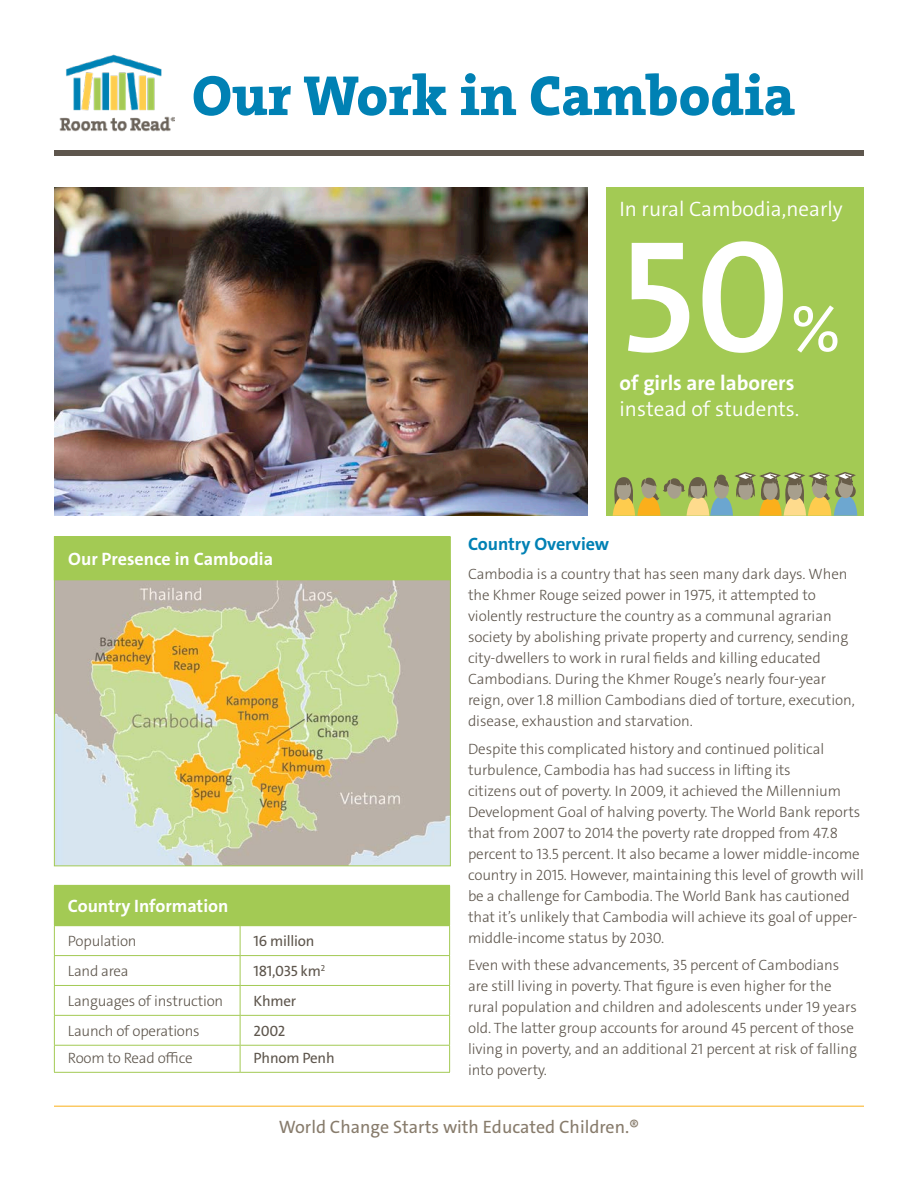
<style>
.page{position:relative;width:918px;height:1188px;background:#fff}
.page>*{position:absolute;margin:0;border:0;box-sizing:border-box;transform-origin:0 0}
.t1{font:600 160.5px "The Sans C4 s";color:#fff}
.t2{font:66px "The Sans C4 s";color:#fff}
.t3{font:57px "The Serif HP8 Ex Bld";color:#0081b4}
.t4{font:700 21px/25.5px "The Sans C4 s";color:#fff}
.t5{font:300 21px "The Sans C4 s";color:#fff}
.t6{font:700 18px "The Sans C4 s";color:#fff}
.t7{font:18px "The Sans C4 s";color:#877b6b}
.t8{font:700 18px "The Sans C4 s";color:#0081b4}
.body{font:300 15px/21px "The Sans C4 s";letter-spacing:-.005em;color:#5e564d}
.stat{font:300 15px "The Sans C4 s";letter-spacing:-.015em;color:#5e564d}
.stat-2{font:15px "The Sans C4 s";letter-spacing:-.015em;color:#5e564d}
.s1{font-weight:300}
</style>
<div class="page">
<div style="left:54px;top:885px;width:396px;height:41px;background:#a3ca54"></div>
<hr style="left:54px;top:955px;width:186px;height:1px;background:#a3ca54">
<hr style="left:240px;top:955px;width:210px;height:1px;background:#a3ca54">
<hr style="left:54px;top:985px;width:186px;height:1px;background:#a3ca54">
<hr style="left:240px;top:985px;width:210px;height:1px;background:#a3ca54">
<hr style="left:54px;top:1015px;width:186px;height:1px;background:#a3ca54">
<hr style="left:240px;top:1015px;width:210px;height:1px;background:#a3ca54">
<hr style="left:54px;top:1045px;width:186px;height:1px;background:#a3ca54">
<hr style="left:240px;top:1045px;width:210px;height:1px;background:#a3ca54">
<svg style="left:240px;top:926px;width:1px;height:146px"></svg>
<svg style="left:54px;top:926px;width:1px;height:146px"></svg>
<svg style="left:449px;top:926px;width:1px;height:146px"></svg>
<hr style="left:54px;top:1072px;width:186px;height:1px;background:#a3ca54">
<hr style="left:240px;top:1072px;width:210px;height:1px;background:#a3ca54">
<img style="left:54px;top:187px;width:534px;height:329px">
<div style="left:606px;top:187px;width:258px;height:329px;background:#a3ca54"></div>
<img style="left:56px;top:580px;width:393px;height:284px">
<div style="left:54px;top:537px;width:396px;height:43px;background:#a3ca54"></div>
<div style="left:54px;top:536px;width:397px;height:44px;border:1px solid #a3ca54"></div>
<svg style="left:613px;top:472px;width:245px;height:44px"></svg>
<div style="left:54px;top:150px;width:810px;height:6px;background:#5e564d"></div>
<hr style="left:54px;top:1106px;width:810px;height:1px;background:#faaf18">
<img style="left:59px;top:54px;width:115px;height:78px">
<p class="t3" style="left:192px;top:58px;width:605px">Our Work in Cambodia</p>
<p class="t6" style="left:68px;top:547px;width:206px">Our Presence in Cambodia</p>
<p class="t6" style="left:68px;top:895px;width:162px">Country Information</p>
<p class="stat" style="left:68px;top:931px;width:70px">Population</p>
<p class="stat-2" style="left:254px;top:931px;width:62px">16 million</p>
<p class="stat" style="left:68px;top:961px;width:62px">Land area</p>
<p class="stat-2" style="left:254px;top:961px;width:73px">181,035 km<sup>2</sup></p>
<p class="stat" style="left:68px;top:991px;width:157px">Languages of instruction</p>
<p class="stat-2" style="left:254px;top:991px;width:44px">Khmer</p>
<p class="stat" style="left:68px;top:1021px;width:133px">Launch of operations</p>
<p class="stat-2" style="left:254px;top:1021px;width:33px">2002</p>
<p class="stat" style="left:68px;top:1048px;width:126px">Room to Read office</p>
<p class="stat-2" style="left:254px;top:1048px;width:83px">Phnom Penh</p>
<p class="t5" style="left:620px;top:196px;width:225px">In rural Cambodia,nearly</p>
<p class="t1" style="left:620px;top:194px;width:173px">50</p>
<p class="t2" style="left:791px;top:287px;width:51px">%</p>
<p class="t4" style="left:620px;top:371px;width:181px">of girls are laborers <span class="s1">instead of students.</span></p>
<p class="t8" style="left:468px;top:532px;width:143px">Country Overview</p>
<p class="body" style="left:468px;top:564px;width:388px">Cambodia is a country that has seen many dark days. When the Khmer Rouge seized power in 1975, it attempted to violently restructure the country as a communal agrarian society by abolishing private property and currency, sending city-dwellers to work in rural fields and killing educated Cambodians. During the Khmer Rouge’s nearly four-year reign, over 1.8 million Cambodians died of torture, execution, disease, exhaustion and starvation.</p>
<p class="body" style="left:468px;top:738px;width:397px">Despite this complicated history and continued political turbulence, Cambodia has had success in lifting its<br>citizens out of poverty. In 2009, it achieved the Millennium Development Goal of halving poverty. The World Bank reports that from 2007 to 2014 the poverty rate dropped from 47.8 percent to 13.5 percent. It also became a lower middle-income country in 2015. However, maintaining this level of growth will be a challenge for Cambodia. The World Bank has cautioned that it’s unlikely that Cambodia will achieve its goal of upper&shy;middle-income status by 2030.</p>
<p class="body" style="left:468px;top:955px;width:390px">Even with these advancements, 35 percent of Cambodians are still living in poverty. That figure is even higher for the rural population and children and adolescents under 19 years old. The latter group accounts for around 45 percent of those living in poverty, and an additional 21 percent at risk of falling into poverty.</p>
<p class="t7" style="left:279px;top:1115px;width:362px">World Change Starts with Educated Children.®</p>
</div>
